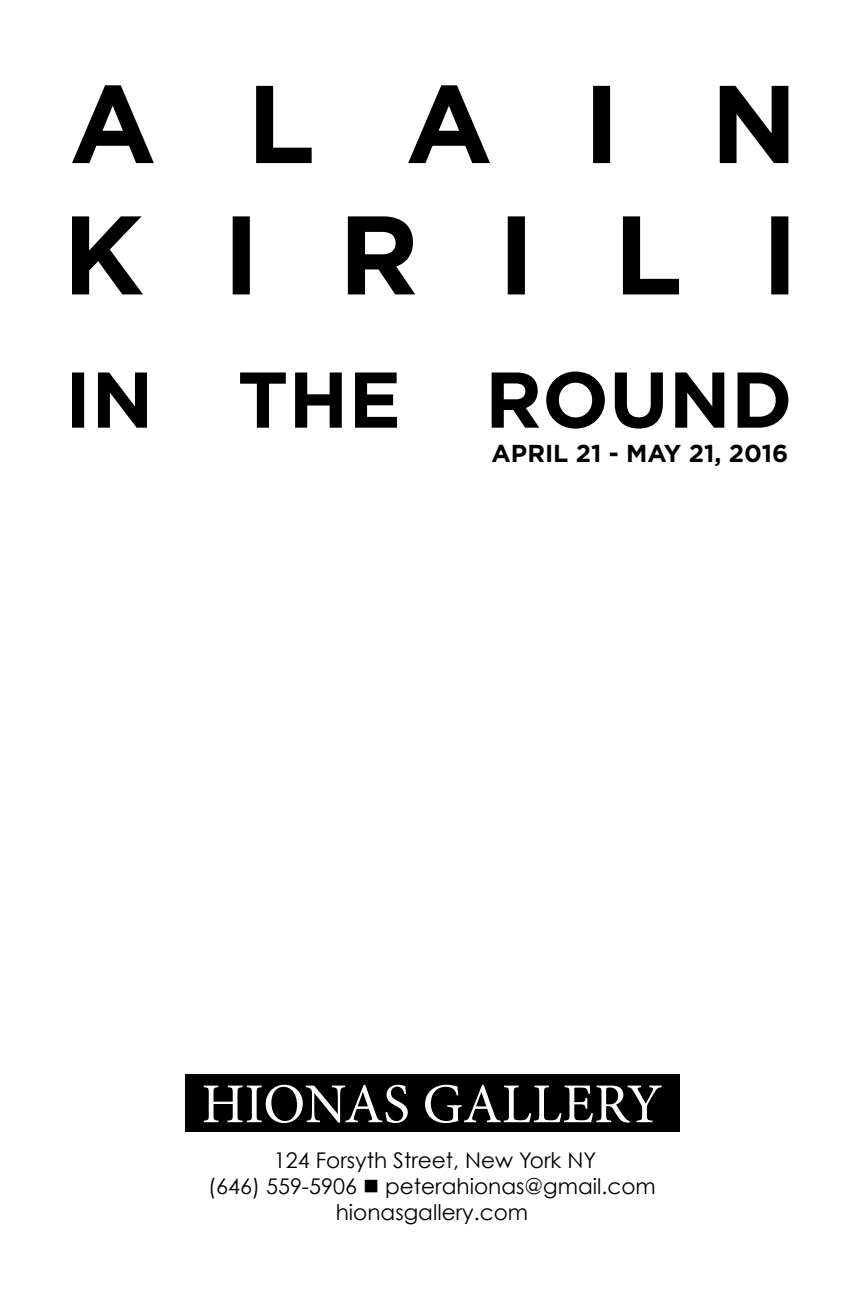
<style>
.page{position:relative;width:864px;height:1296px;background:#fff}
.page>*{position:absolute;margin:0;border:0;box-sizing:border-box;transform-origin:0 0}
.t1{font:56.2px "Minion Pro";color:#fff}
.t2{font:700 24.4px "Gotham";color:#000}
.t3{font:21.6px/26px "Century Gothic";color:#000;text-align:center}
</style>
<div class="page">
<svg style="left:72px;top:216px;width:716px;height:78px"></svg>
<svg style="left:72px;top:85px;width:716px;height:78px"></svg>
<svg style="left:72px;top:372px;width:716px;height:57px"></svg>
<div style="left:185px;top:1074px;width:494px;height:58px;background:#000"></div>
<p class="t2" style="left:492px;top:439px;width:298px">April 21 - May 21, 2016</p>
<h1 class="t1" style="left:202px;top:1067px;width:462px">HIONAS GALLERY</h1>
<p class="t3" style="left:208px;top:1147px;width:449px">124 Forsyth Street, New York NY<br>(646) 559-5906 ■ peterahionas@gmail.com hionasgallery.com</p>
</div>
